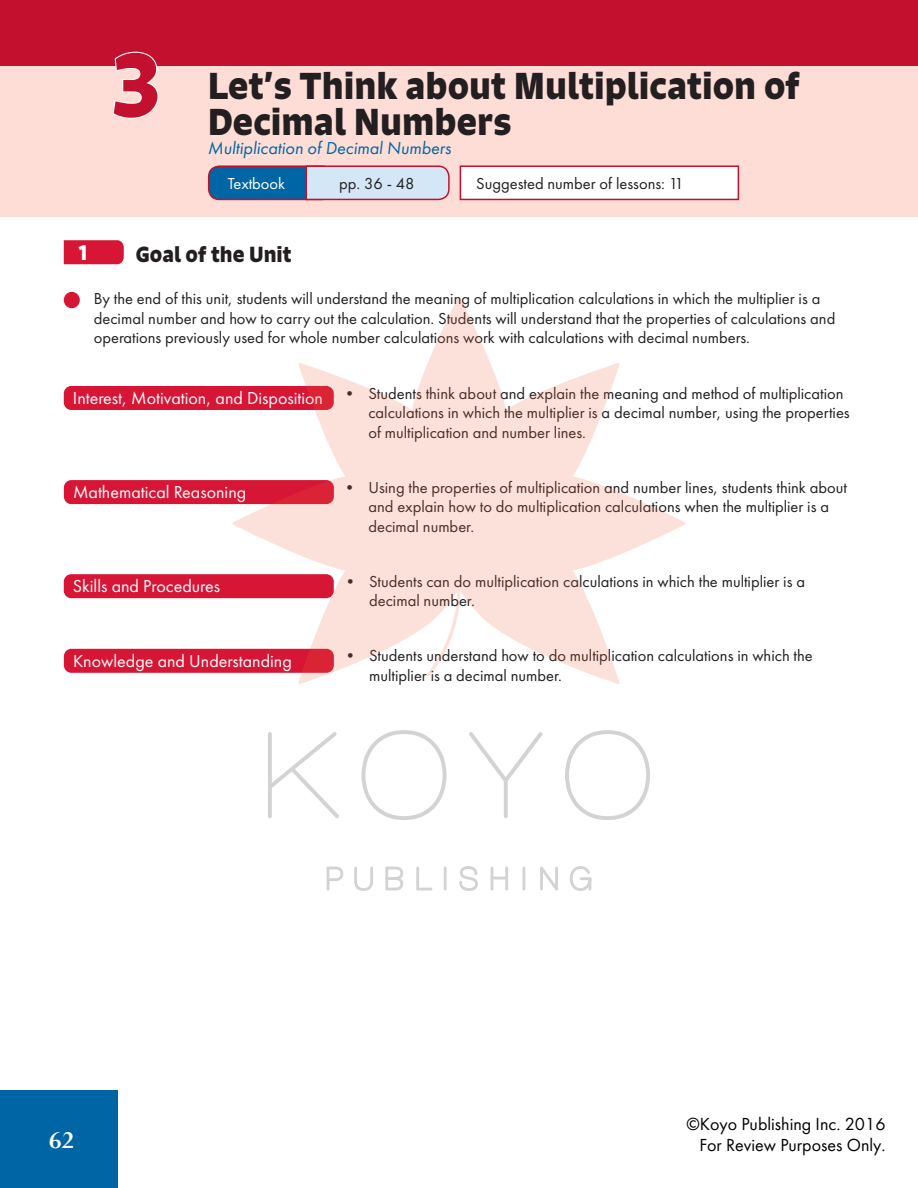
<style>
.page{position:relative;width:918px;height:1188px;background:#fff}
.page>*{position:absolute;margin:0;border:0;box-sizing:border-box;transform-origin:0 0}
.t1{font:700 90px "Signo";color:#c3102f}
.t2{font:700 36px "Signo";color:#231f20}
.t3{font:700 27px "Perpetua";color:#fff}
.t4{font:700 21px "Signo";color:#231f20}
.t5{font:700 21px "Signo";color:#fff}
.t6{font:18px "Futura PT";color:#fff}
.t7{font:18px/21.6px "Futura PT";color:#000;text-align:right}
.t8{font:italic 18px "Futura PT";color:#0065a4}
.t9{font:16.5px/19.5px "Futura PT";color:#231f20}
.t10{font:16.5px "Futura PT";color:#fff}
</style>
<div class="page">
<div style="left:0;top:1091px;width:118px;height:97px;background:#0065a4"></div>
<div style="left:0;top:0;width:918px;height:66px;background:#c3102f"></div>
<div style="left:0;top:66px;width:918px;height:151px;background:#fdddd5"></div>
<div style="left:209px;top:166px;width:124px;height:33px;background:#0065a4;border-radius:11px"></div>
<div style="left:208px;top:165px;width:126px;height:35px;border:2px solid #c3102f;border-radius:11px"></div>
<svg style="left:305px;top:165px;width:145px;height:36px"></svg>
<div style="left:64px;top:292px;width:16px;height:16px;background:#d71535;border-radius:50%"></div>
<svg style="left:64px;top:240px;width:60px;height:24px"></svg>
<div style="left:460px;top:165px;width:279px;height:35px;background:#fff;border:2px solid #c3102f"></div>
<svg style="left:112px;top:51px;width:47px;height:68px"></svg>
<div style="left:64px;top:386px;width:270px;height:24px;background:#d71535;border-radius:8px"></div>
<div style="left:64px;top:480px;width:270px;height:24px;background:#d71535;border-radius:8px"></div>
<div style="left:64px;top:574px;width:270px;height:24px;background:#d71535;border-radius:8px"></div>
<div style="left:64px;top:649px;width:270px;height:24px;background:#d71535;border-radius:8px"></div>
<svg style="left:565px;top:730px;width:85px;height:90px"></svg>
<svg style="left:268px;top:732px;width:71px;height:86px"></svg>
<svg style="left:362px;top:730px;width:85px;height:90px"></svg>
<svg style="left:469px;top:732px;width:74px;height:86px"></svg>
<svg style="left:327px;top:867px;width:16px;height:23px"></svg>
<svg style="left:354px;top:867px;width:19px;height:24px"></svg>
<svg style="left:385px;top:867px;width:18px;height:23px"></svg>
<svg style="left:416px;top:867px;width:16px;height:23px"></svg>
<hr style="left:444px;top:867px;width:3px;height:23px;background:#231f20">
<hr style="left:522px;top:867px;width:3px;height:23px;background:#231f20">
<svg style="left:459px;top:866px;width:19px;height:25px"></svg>
<hr style="left:491px;top:867px;width:2px;height:23px;background:#231f20">
<hr style="left:505px;top:867px;width:3px;height:23px;background:#231f20">
<svg style="left:491px;top:877px;width:17px;height:2px"></svg>
<svg style="left:540px;top:866px;width:17px;height:24px"></svg>
<hr style="left:555px;top:867px;width:3px;height:23px;background:#231f20">
<svg style="left:570px;top:866px;width:21px;height:25px"></svg>
<svg style="left:232px;top:297px;width:454px;height:387px;fill:#fbe1d9"></svg>
<h1 class="t1" style="left:111px;top:26px;width:51px">3</h1>
<h2 class="t2" style="left:208px;top:63px;width:594px">Let’s Think about Multiplication of</h2>
<h2 class="t2" style="left:208px;top:99px;width:305px">Decimal Numbers</h2>
<p class="t8" style="left:208px;top:137px;width:245px">Multiplication of Decimal Numbers</p>
<p class="t10" style="left:228px;top:174px;width:59px">Textbook</p>
<p class="t9" style="left:339px;top:174px;width:77px">pp. 36 - 48</p>
<p class="t9" style="left:476px;top:174px;width:209px">Suggested number of lessons: 11</p>
<p class="t5" style="left:78px;top:238px;width:12px">1</p>
<p class="t4" style="left:136px;top:240px;width:157px">Goal of the Unit</p>
<p class="t9" style="left:94px;top:289px;width:743px">By the end of this unit, students will understand the meaning of multiplication calculations in which the multiplier is a decimal number and how to carry out the calculation. Students will understand that the properties of calculations and operations previously used for whole number calculations work with calculations with decimal numbers.</p>
<p class="t6" style="left:73px;top:387px;width:252px">Interest, Motivation, and Disposition</p>
<p class="t9" style="left:368px;top:383px;width:483px;text-indent:-27px">• Students think about and explain the meaning and method of multiplication calculations in which the multiplier is a decimal number, using the properties of multiplication and number lines.</p>
<p class="t6" style="left:73px;top:481px;width:175px">Mathematical Reasoning</p>
<p class="t9" style="left:368px;top:477px;width:480px;text-indent:-27px">• Using the properties of multiplication and number lines, students think about and explain how to do multiplication calculations when the multiplier is a decimal number.</p>
<p class="t6" style="left:73px;top:575px;width:149px">Skills and Procedures</p>
<p class="t9" style="left:369px;top:571px;width:437px;text-indent:-27px">• Students can do multiplication calculations in which the multiplier is a decimal number.</p>
<p class="t6" style="left:73px;top:650px;width:220px">Knowledge and Understanding</p>
<p class="t9" style="left:369px;top:646px;width:445px;text-indent:-27px">• Students understand how to do multiplication calculations in which the multiplier is a decimal number.</p>
<h3 class="t3" style="left:49px;top:1123px;width:26px">62</h3>
<p class="t7" style="left:687px;top:1113px;width:201px">©Koyo Publishing Inc. 2016<br>For Review Purposes Only.</p>
</div>
